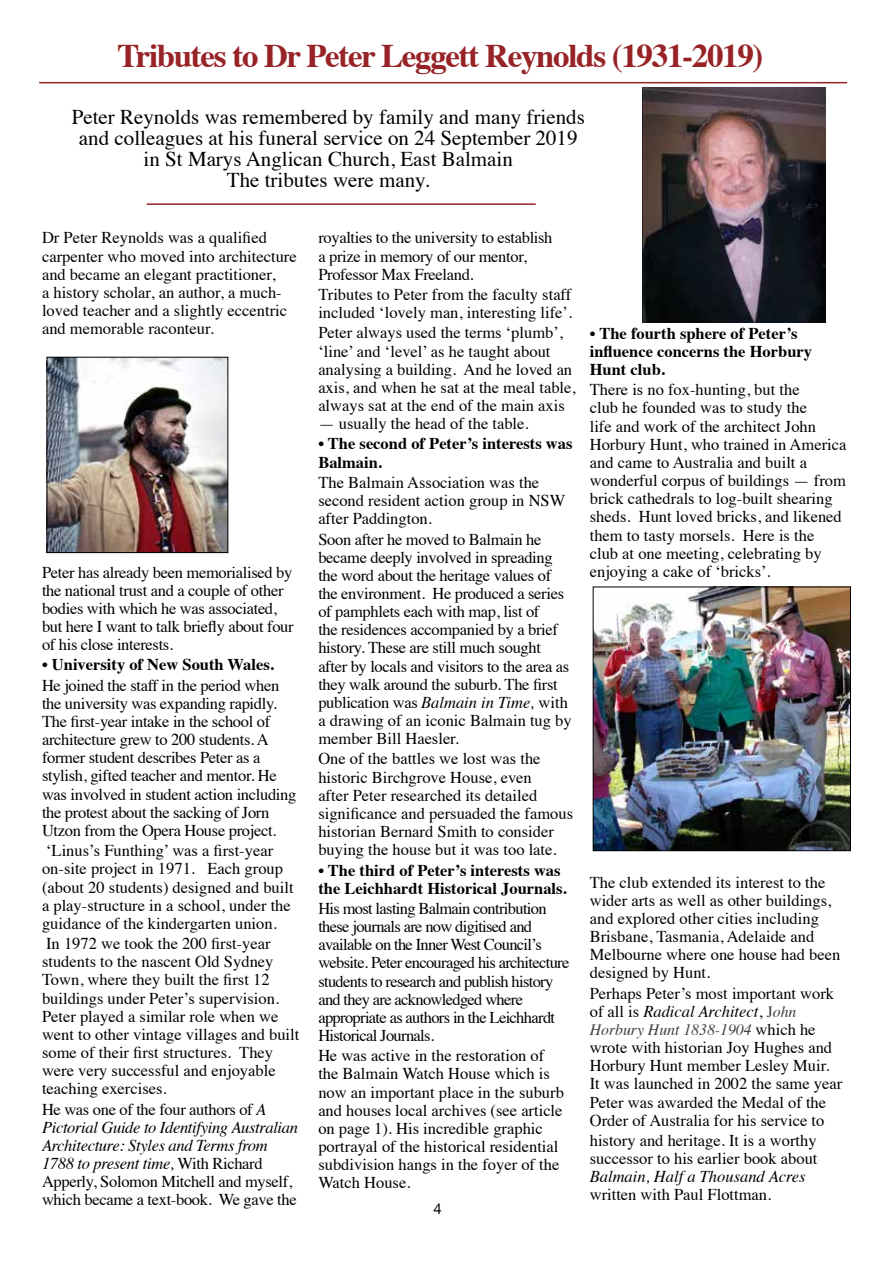
<style>
.page{position:relative;width:893px;height:1263px;background:#fff}
.page>*{position:absolute;margin:0;border:0;box-sizing:border-box;transform-origin:0 0}
.t1{font:700 33px "Times";letter-spacing:-.04em;color:#972327}
.t2{font:21px/21px "Times";color:#000;text-align:center}
.t3{font:16.5px/18.1px "Times";color:#000}
.t4{font:16.5px/18.1px "Times";letter-spacing:-.02em;color:#000}
.t5{font:16.5px/18.1px "Times";letter-spacing:-.04em;color:#000}
.t6{font:700 16.5px/18.1px "Times";color:#000}
.t7{font:italic 16.5px "Times";color:#000}
.t8{font:italic 15.75px "Times";color:#3c4043}
.t9{font:15px "Helvetica Neue";color:#000}
.s1{font-style:italic}
.s2{font-size:15.75px;color:#3c4043}
.s3{font-style:italic;font-size:15.75px;color:#3c4043}
.s4{font-style:normal;font-size:16.5px;color:#000}
</style>
<div class="page">
<img style="left:49px;top:359px;width:177px;height:192px">
<div style="left:47px;top:357px;width:181px;height:196px;border:1px solid #000"></div>
<img style="left:643px;top:87px;width:183px;height:235px">
<img style="left:595px;top:589px;width:254px;height:260px">
<div style="left:593px;top:587px;width:258px;height:264px;border:1px solid #000"></div>
<hr style="left:39px;top:82px;width:808px;height:1px;background:#972327">
<hr style="left:147px;top:203px;width:389px;height:2px;background:#972327">
<h1 class="t1" style="left:117px;top:25px;width:648px">Tributes to Dr Peter Leggett Reynolds (1931-2019)</h1>
<p class="t2" style="left:72px;top:105px;width:515px">Peter Reynolds was remembered by family and many friends and colleagues at his funeral service on 24 September 2019 in St Marys Anglican Church, East Balmain<br>The tributes were many.</p>
<p class="t3" style="left:42px;top:227px;width:256px">Dr Peter Reynolds was a qualified carpenter who moved into architecture and became an elegant practitioner,<br>a history scholar, an author, a much&shy;loved teacher and a slightly eccentric and memorable raconteur.</p>
<p class="t4" style="left:42px;top:561px;width:253px">Peter has already been memorialised by the national trust and a couple of other bodies with which he was associated, but here I want to talk briefly about four of his close interests.</p>
<p class="t6" style="left:42px;top:654px;width:233px">• University of New South Wales.</p>
<p class="t4" style="left:42px;top:675px;width:256px">He joined the staff in the period when the university was expanding rapidly.<br>The first-year intake in the school of architecture grew to 200 students. A former student describes Peter as a stylish, gifted teacher and mentor. He was involved in student action including the protest about the sacking of Jorn Utzon from the Opera House project.</p>
<p class="t3" style="left:42px;top:840px;width:253px">‘Linus’s Funthing’ was a first-year on-site project in 1971. Each group (about 20 students) designed and built a play-structure in a school, under the guidance of the kindergarten union.</p>
<p class="t3" style="left:42px;top:933px;width:259px">In 1972 we took the 200 first-year students to the nascent Old Sydney Town, where they built the first 12 buildings under Peter’s supervision.<br>Peter played a similar role when we went to other vintage villages and built some of their first structures. They were very successful and enjoyable teaching exercises.</p>
<p class="t4" style="left:42px;top:1098px;width:258px">He was one of the four authors of <span class="s1">A Pictorial Guide to Identifying Australian Architecture: Styles and Terms from 1788 to present time,</span> With Richard Apperly, Solomon Mitchell and myself, which became a text-book. We gave the</p>
<p class="t4" style="left:318px;top:227px;width:236px">royalties to the university to establish a prize in memory of our mentor,<br>Professor Max Freeland.</p>
<p class="t3" style="left:318px;top:284px;width:255px">Tributes to Peter from the faculty staff included ‘lovely man, interesting life’.</p>
<p class="t3" style="left:318px;top:322px;width:259px">Peter always used the terms ‘plumb’, ‘line’ and ‘level’ as he taught about analysing a building. And he loved an axis, and when he sat at the meal table, always sat at the end of the main axis</p>
<p class="t3" style="left:318px;top:413px;width:212px">— usually the head of the table.</p>
<p class="t6" style="left:318px;top:433px;width:256px">• The second of Peter’s interests was<br>Balmain.</p>
<p class="t3" style="left:318px;top:472px;width:249px">The Balmain Association was the second resident action group in NSW after Paddington.</p>
<p class="t4" style="left:318px;top:528px;width:255px">Soon after he moved to Balmain he became deeply involved in spreading the word about the heritage values of the environment. He produced a series of pamphlets each with map, list of<br>the residences accompanied by a brief history. These are still much sought after by locals and visitors to the area as they walk around the suburb. The first publication was <span class="s1">Balmain in Time,</span> with a drawing of an iconic Balmain tug by member Bill Haesler.</p>
<p class="t3" style="left:318px;top:748px;width:256px">One of the battles we lost was the historic Birchgrove House, even<br>after Peter researched its detailed significance and persuaded the famous historian Bernard Smith to consider buying the house but it was too late.</p>
<p class="t6" style="left:318px;top:859px;width:250px">• The third of Peter’s interests was the Leichhardt Historical Journals.</p>
<p class="t5" style="left:318px;top:898px;width:253px">His most lasting Balmain contribution these journals are now digitised and available on the Inner West Council’s website. Peter encouraged his architecture students to research and publish history and they are acknowledged where appropriate as authors in the Leichhardt Historical Journals.</p>
<p class="t3" style="left:318px;top:1045px;width:247px">He was active in the restoration of the Balmain Watch House which is now an important place in the suburb and houses local archives (see article on page 1). His incredible graphic portrayal of the historical residential subdivision hangs in the foyer of the Watch House.</p>
<p class="t9" style="left:433px;top:1198px;width:10px">4</p>
<p class="t6" style="left:590px;top:322px;width:224px">• The fourth sphere of Peter’s influence concerns the Horbury<br>Hunt club.</p>
<p class="t3" style="left:590px;top:379px;width:258px">There is no fox-hunting, but the<br>club he founded was to study the<br>life and work of the architect John Horbury Hunt, who trained in America and came to Australia and built a wonderful corpus of buildings — from brick cathedrals to log-built shearing sheds. Hunt loved bricks, and likened them to tasty morsels. Here is the club at one meeting, celebrating by enjoying a cake of ‘bricks’.</p>
<p class="t3" style="left:590px;top:871px;width:252px">The club extended its interest to the wider arts as well as other buildings, and explored other cities including<br>Brisbane, Tasmania, Adelaide and<br>Melbourne where one house had been designed by Hunt.</p>
<p class="t3" style="left:590px;top:982px;width:246px">Perhaps Peter’s most important work of all is <span class="s1">Radical Architect</span>, <span class="s2">J</span><span class="s3">ohn</span></p>
<p class="t8" style="left:590px;top:1016px;width:227px">Horbury Hunt 1838-1904 <span class="s4">which he</span></p>
<p class="t3" style="left:590px;top:1037px;width:254px">wrote with historian Joy Hughes and Horbury Hunt member Lesley Muir.<br>It was launched in 2002 the same year Peter was awarded the Medal of the Order of Australia for his service to</p>
<p class="t3" style="left:590px;top:1130px;width:229px">history and heritage. It is a worthy successor to his earlier book about</p>
<p class="t7" style="left:590px;top:1162px;width:217px">Balmain, Half a Thousand Acres</p>
<p class="t3" style="left:590px;top:1184px;width:183px">written with Paul Flottman.</p>
</div>
